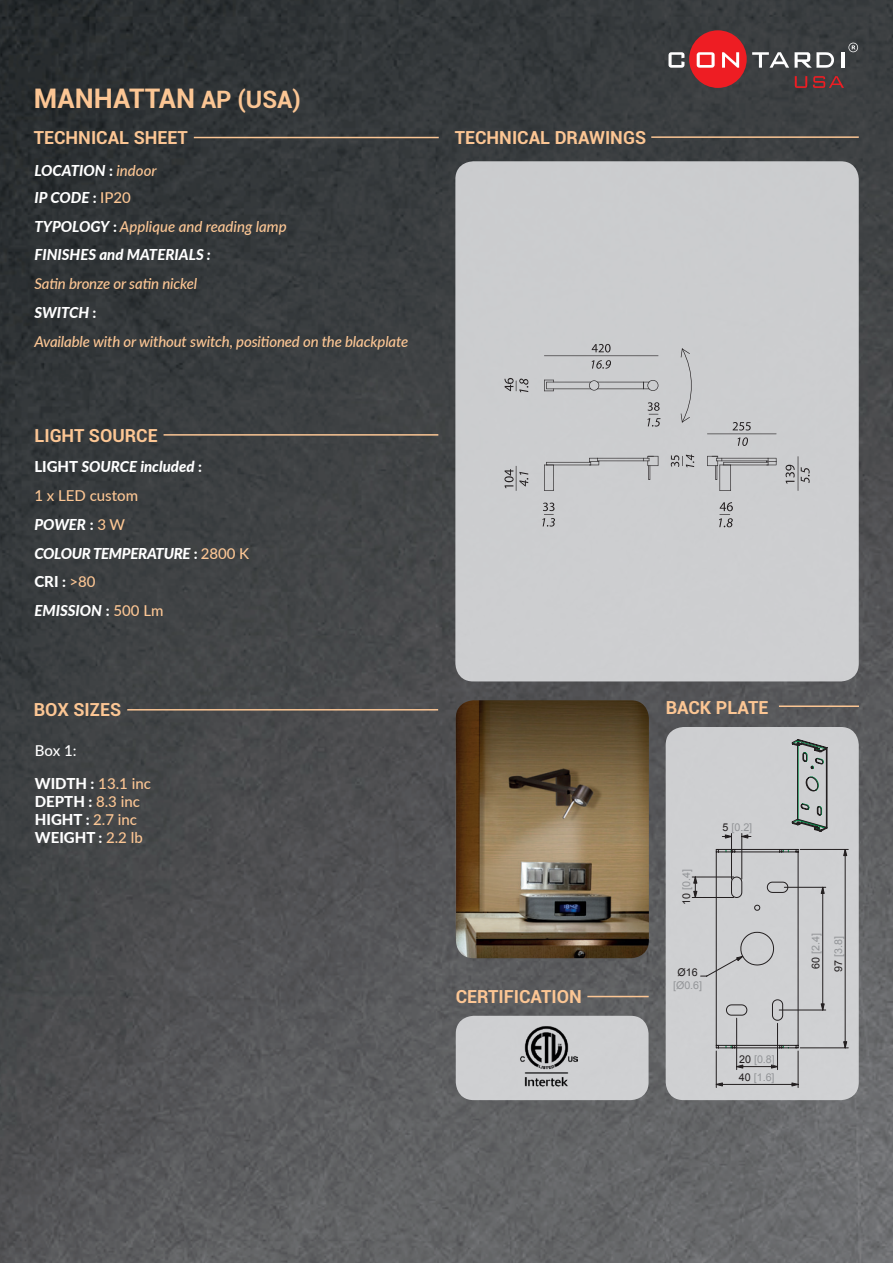
<style>
.page{position:relative;width:893px;height:1263px;background:#fff}
.page>*{position:absolute;margin:0;border:0;box-sizing:border-box;transform-origin:0 0}
.t1{font:700 27px "Roboto";color:#fcc694}
.t2{font:700 18px "Roboto";color:#fcc694}
.t3{font:italic 800 15px/28.8px "Lato";color:#fff}
.t4{font:italic 500 15px/28.8px "Lato";letter-spacing:-.01em;color:#fcc694}
.t5{font:800 15px/18px "Lato";color:#fff}
.t6{font:500 15px/32.4px "Lato";color:#fcc694}
.t7{font:10.65px "Arial";color:#939598}
.t8{font:10.65px "Arial";color:#231f20}
.s1{font-size:24px}
.s2{font-style:normal}
.s3{font-weight:500;color:#fcc694}
.s4{font-weight:500;font-style:normal;color:#fcc694}
.s5{font-weight:800;color:#fff}
.s6{font-weight:800;font-style:normal;color:#fff}
.s7{color:#fff}
.s8{color:#231f20}
</style>
<div class="page">
<img style="left:0;top:0;width:893px;height:1263px">
<img style="left:456px;top:700px;width:193px;height:258px">
<div style="left:666px;top:727px;width:193px;height:373px;background:#cfd0d2;border-radius:18px"></div>
<hr style="left:194px;top:137px;width:245px;height:1px;background:#fcc694">
<hr style="left:651px;top:136px;width:208px;height:2px;background:#fcc694">
<div style="left:456px;top:1016px;width:193px;height:84px;background:#cfd0d2;border-radius:18px"></div>
<hr style="left:587px;top:996px;width:62px;height:1px;background:#fcc694">
<hr style="left:127px;top:709px;width:311px;height:1px;background:#fcc694">
<hr style="left:164px;top:434px;width:274px;height:2px;background:#fcc694">
<div style="left:455px;top:161px;width:404px;height:520px;background:#cccdcf;border-radius:18px"></div>
<img style="left:520px;top:1026px;width:58px;height:61px">
<div style="left:689px;top:30px;width:58px;height:58px;background:#ee1d23;border-radius:50%"></div>
<hr style="left:841px;top:52px;width:3px;height:16px;background:#fff">
<svg style="left:752px;top:52px;width:82px;height:16px"></svg>
<svg style="left:848px;top:43px;width:10px;height:9px"></svg>
<svg style="left:668px;top:52px;width:16px;height:16px"></svg>
<svg style="left:722px;top:52px;width:17px;height:16px"></svg>
<svg style="left:697px;top:52px;width:18px;height:16px"></svg>
<svg style="left:795px;top:76px;width:12px;height:12px"></svg>
<svg style="left:813px;top:76px;width:31px;height:12px"></svg>
<hr style="left:779px;top:705px;width:80px;height:2px;background:#fcc694">
<svg style="left:544px;top:456px;width:114px;height:35px"></svg>
<svg style="left:707px;top:456px;width:69px;height:35px"></svg>
<svg style="left:544px;top:380px;width:114px;height:12px"></svg>
<svg style="left:681px;top:348px;width:11px;height:74px"></svg>
<svg style="left:648px;top:402px;width:12px;height:25px"></svg>
<svg style="left:542px;top:503px;width:13px;height:24px"></svg>
<svg style="left:671px;top:454px;width:23px;height:13px"></svg>
<svg style="left:544px;top:344px;width:114px;height:25px"></svg>
<svg style="left:707px;top:422px;width:69px;height:24px"></svg>
<svg style="left:786px;top:456px;width:24px;height:35px"></svg>
<svg style="left:504px;top:466px;width:24px;height:25px"></svg>
<svg style="left:504px;top:378px;width:24px;height:14px"></svg>
<svg style="left:719px;top:502px;width:14px;height:25px"></svg>
<svg style="left:692px;top:739px;width:157px;height:349px"></svg>
<h1 class="t1" style="left:34px;top:80px;width:269px">MANHATTAN <span class="s1">AP (USA)</span></h1>
<p class="t2" style="left:34px;top:125px;width:156px">TECHNICAL SHEET</p>
<p class="t2" style="left:455px;top:125px;width:193px">TECHNICAL DRAWINGS</p>
<p class="t3" style="left:34px;top:156px;width:124px;line-height:27px">LOCATION <span class="s2">:</span> <span class="s3">indoor<br></span>IP CODE <span class="s2">:</span> <span class="s4">IP20</span></p>
<p class="t3" style="left:34px;top:211px;width:254px">TYPOLOGY <span class="s2">:</span> <span class="s3">Applique and reading lamp<br></span>FINISHES and MATERIALS :</p>
<p class="t4" style="left:34px;top:269px;width:375px">Satin bronze or satin nickel<br><span class="s5">SWITCH</span> <span class="s6">:<br></span>Available with or without switch, positioned on the blackplate</p>
<p class="t2" style="left:34px;top:423px;width:125px">LIGHT SOURCE</p>
<p class="t3" style="left:34px;top:452px;width:216px"><span class="s2">LIGHT</span> SOURCE included <span class="s2">:<br></span><span class="s4">1 x LED custom<br></span>POWER <span class="s2">:</span> <span class="s4">3 W<br></span>COLOUR TEMPERATURE <span class="s2">:</span> <span class="s4">2800 K<br></span><span class="s2">CRI :</span> <span class="s4">&gt;80<br></span>EMISSION <span class="s2">:</span> <span class="s4">500 Lm</span></p>
<p class="t2" style="left:34px;top:697px;width:89px">BOX SIZES</p>
<p class="t6" style="left:35px;top:734px;width:118px"><span class="s7">Box 1:<br></span><span class="s5">WIDTH :</span> 13.1 inc</p>
<p class="t5" style="left:35px;top:792px;width:109px">DEPTH : <span class="s3">8.3 inc<br></span>HIGHT : <span class="s3">2.7 inc<br></span>WEIGHT : <span class="s3">2.2 lb</span></p>
<p class="t2" style="left:456px;top:984px;width:128px">CERTIFICATION</p>
<p class="t2" style="left:666px;top:695px;width:104px">BACK PLATE</p>
<p class="t7" style="left:679px;top:905px;width:37px;rotate:-90deg"><span class="s8">10</span> [0.4]</p>
<p class="t7" style="left:722px;top:820px;width:31px"><span class="s8">5</span> [0.2]</p>
<p class="t8" style="left:677px;top:965px;width:22px">Ø16</p>
<p class="t7" style="left:673px;top:978px;width:31px">[Ø0.6]</p>
<p class="t7" style="left:739px;top:1053px;width:37px"><span class="s8">20</span> [0.8]</p>
<p class="t7" style="left:739px;top:1071px;width:37px"><span class="s8">40</span> [1.6]</p>
<p class="t7" style="left:809px;top:969px;width:37px;rotate:-90deg"><span class="s8">60</span> [2.4]</p>
<p class="t7" style="left:831px;top:972px;width:37px;rotate:-90deg"><span class="s8">97</span> [3.8]</p>
</div>
